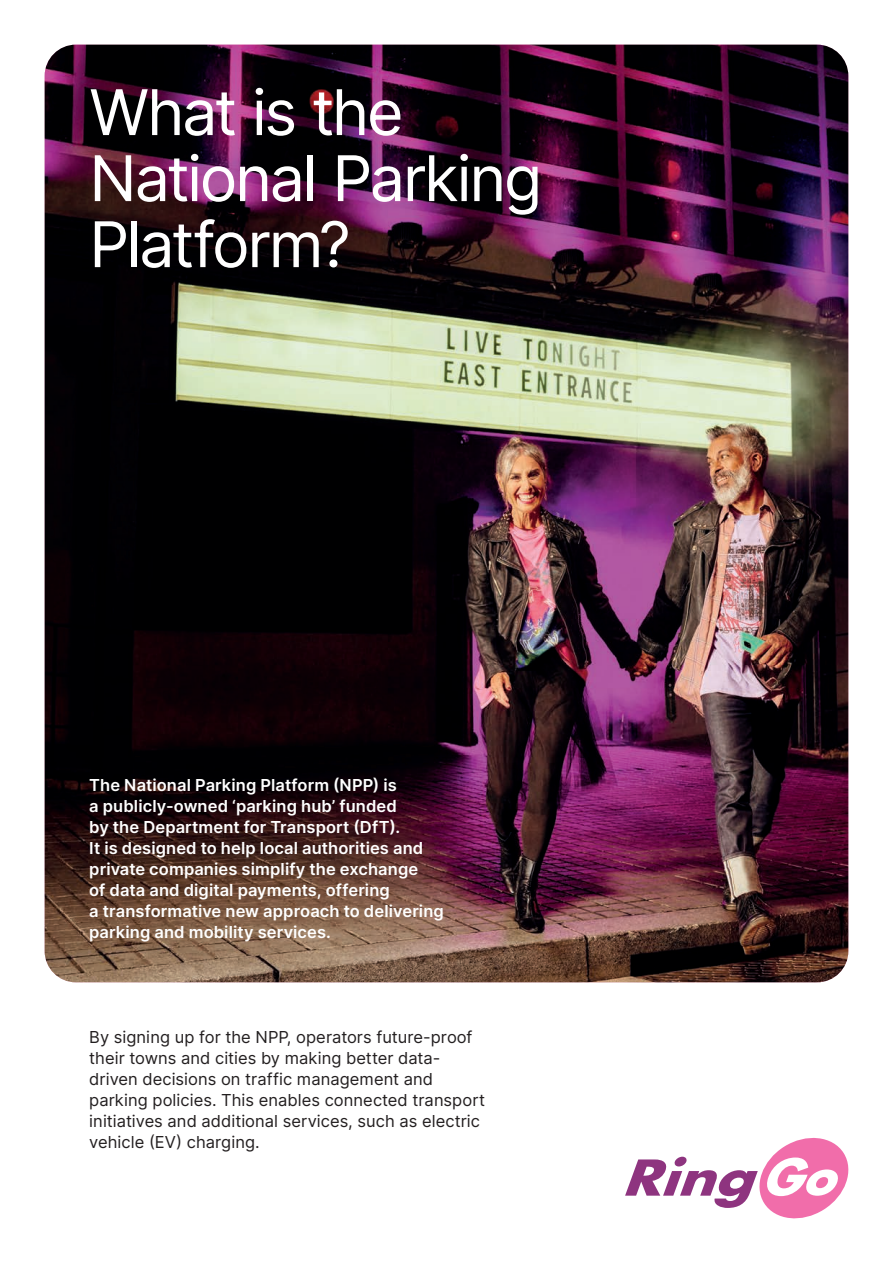
<style>
.page{position:relative;width:893px;height:1263px;background:#fff}
.page>*{position:absolute;margin:0;border:0;box-sizing:border-box;transform-origin:0 0}
.t1{font:63px/66px "Inter";letter-spacing:-.035em;color:#fff}
.t2{font:600 16.5px/21px "Inter";letter-spacing:.005em;color:#fff}
.t3{font:16.5px/21px "Inter";letter-spacing:.005em;color:#231f20}
</style>
<div class="page">
<img style="left:45px;top:45px;width:803px;height:937px">
<svg style="left:625px;top:1137px;width:224px;height:82px"></svg>
<p class="t1" style="left:89px;top:78px;width:454px">What is the<br>National Parking<br>Platform?</p>
<p class="t2" style="left:89px;top:774px;width:356px">The National Parking Platform (NPP) is<br>a publicly-owned ‘parking hub’ funded<br>by the Department for Transport (DfT).<br>It is designed to help local authorities and private companies simplify the exchange<br>of data and digital payments, offering<br>a transformative new approach to delivering parking and mobility services.</p>
<p class="t3" style="left:89px;top:1026px;width:397px">By signing up for the NPP, operators future-proof their towns and cities by making better data&shy;driven decisions on traffic management and parking policies. This enables connected transport initiatives and additional services, such as electric vehicle (EV) charging.</p>
</div>
